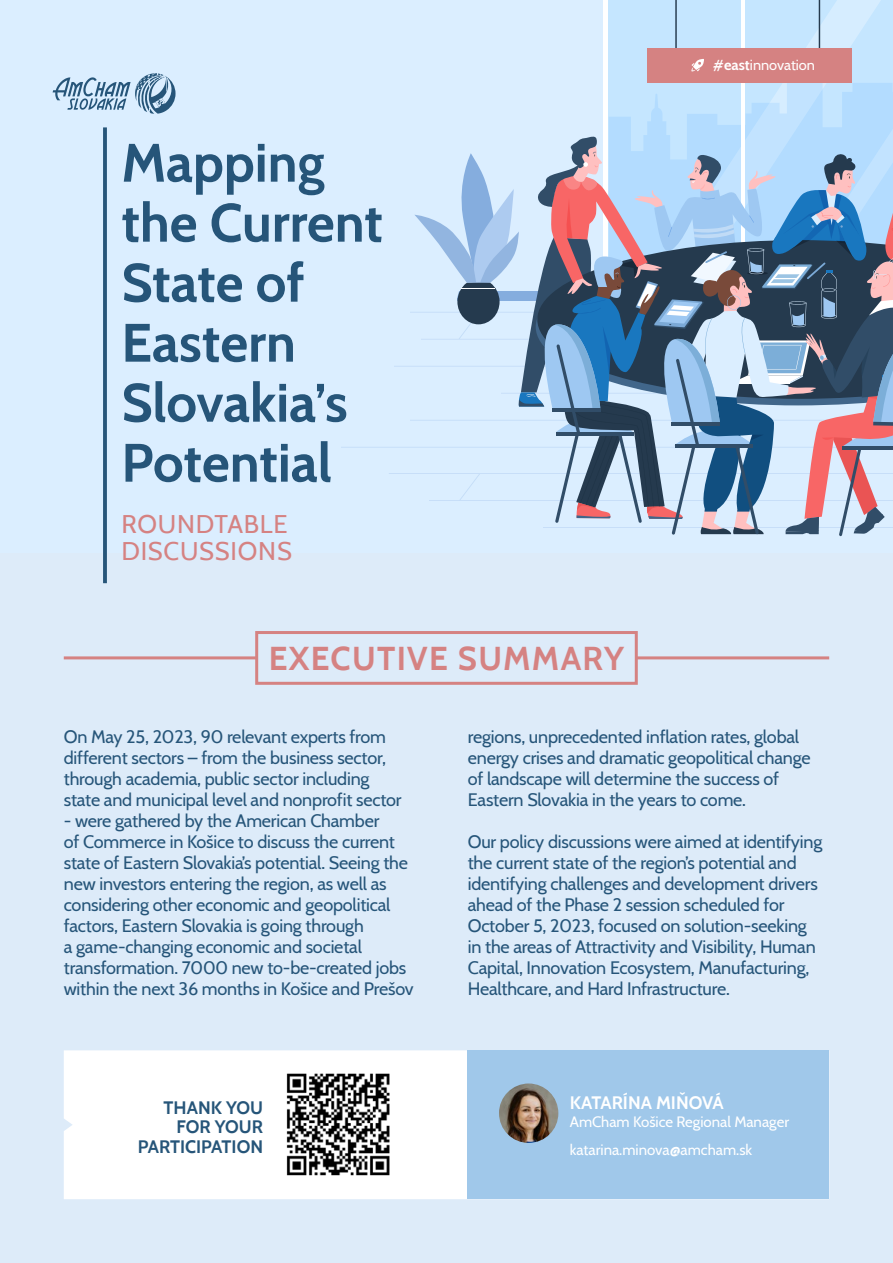
<style>
.page{position:relative;width:893px;height:1263px;background:#ddebf9}
.page>*{position:absolute;margin:0;border:0;box-sizing:border-box;transform-origin:0 0}
.t1{font:700 54px/60px "Cabin";color:#265579}
.t2{font:700 33px "Cabin";letter-spacing:.04em;color:#d58282}
.t3{font:25.5px/27px "Cabin";letter-spacing:.03em;color:#d58282}
.t4{font:18px/21px "Cabin";letter-spacing:-.01em;color:#265579}
.t5{font:700 18px/19.5px "Cabin";color:#265579;text-align:right}
.t6{font:700 18px "Cabin";color:#fff}
.t7{font:15px/28.5px "Cabin";color:#fff}
.t8{font:14.55px "Cabin";color:#fff}
.s1{font-size:15.9px}
.s2{font-weight:700}
</style>
<div class="page">
<div style="left:0;top:519px;width:543px;height:20px;background:#dbeeff"></div>
<hr style="left:103px;top:127px;width:4px;height:456px;background:#265579">
<svg style="left:52px;top:0;width:841px;height:536px"></svg>
<hr style="left:64px;top:656px;width:765px;height:3px;background:#d58282">
<div style="left:257px;top:632px;width:379px;height:51px;background:#ddebf9"></div>
<div style="left:255px;top:631px;width:383px;height:54px;border:3px solid #d58282"></div>
<div style="left:64px;top:1050px;width:404px;height:149px;background:#fff"></div>
<img style="left:285px;top:1071px;width:106px;height:107px">
<div style="left:468px;top:1050px;width:361px;height:149px;background:#a0c8ea"></div>
<img style="left:499px;top:1083px;width:59px;height:60px;border-radius:30px">
<h1 class="t1" style="left:121px;top:129px;width:263px">Mapping the Current<br>State of<br>Eastern<br>Slovakia’s<br>Potential</h1>
<h3 class="t3" style="left:121px;top:509px;width:172px">ROUNDTABLE<br>DISCUSSIONS</h3>
<h2 class="t2" style="left:269px;top:632px;width:357px">EXECUTIVE SUMMARY</h2>
<p class="t8" style="left:713px;top:54px;width:104px"><span class="s1">#</span><span class="s2">east</span>innovation</p>
<p class="t4" style="left:64px;top:725px;width:339px">On May 25, 2023, 90 relevant experts from different sectors – from the business sector, through academia, public sector including state and municipal level and nonprofit sector</p>
<p class="t4" style="left:64px;top:809px;width:351px">- were gathered by the American Chamber<br>of Commerce in Košice to discuss the current state of Eastern Slovakia’s potential. Seeing the new investors entering the region, as well as considering other economic and geopolitical factors, Eastern Slovakia is going through<br>a game-changing economic and societal transformation. 7000 new to-be-created jobs within the next 36 months in Košice and Prešov</p>
<p class="t5" style="left:138px;top:1097px;width:127px">THANK YOU<br>FOR YOUR<br>PARTICIPATION</p>
<p class="t4" style="left:468px;top:725px;width:345px">regions, unprecedented inflation rates, global energy crises and dramatic geopolitical change of landscape will determine the success of Eastern Slovakia in the years to come.</p>
<p class="t4" style="left:468px;top:830px;width:356px">Our policy discussions were aimed at identifying the current state of the region’s potential and identifying challenges and development drivers ahead of the Phase 2 session scheduled for October 5, 2023, focused on solution-seeking in the areas of Attractivity and Visibility, Human Capital, Innovation Ecosystem, Manufacturing, Healthcare, and Hard Infrastructure.</p>
<p class="t6" style="left:570px;top:1088px;width:156px">KATARÍNA MIŇOVÁ</p>
<p class="t7" style="left:570px;top:1106px;width:221px">AmCham Košice Regional Manager katarina.minova@amcham.sk</p>
</div>
